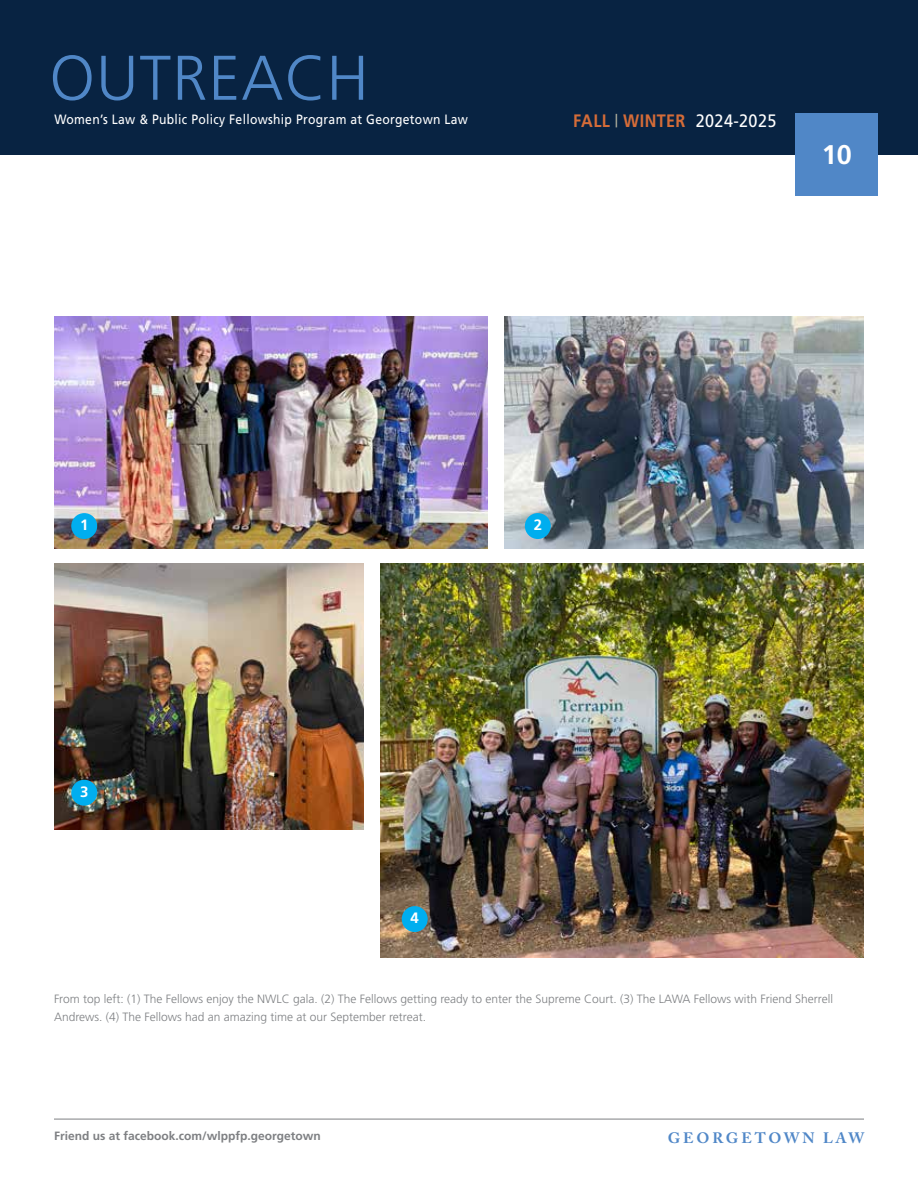
<style>
.page{position:relative;width:918px;height:1188px;background:#fff}
.page>*{position:absolute;margin:0;border:0;box-sizing:border-box;transform-origin:0 0}
.t1{font:300 63px "Frutiger LT Std";letter-spacing:.02em;color:#5087c7}
.t2{font:700 27px "Frutiger LT Std";color:#fff}
.t3{font:700 18px "Frutiger LT Std";letter-spacing:.025em;color:#d56c38;scale:.9 1}
.t4{font:700 15px "Adobe Caslon Pro";letter-spacing:.19em;color:#5087c7}
.t5{font:700 15px "Frutiger LT Std";color:#fff}
.t6{font:13.5px "Frutiger LT Std";letter-spacing:.025em;color:#fff;scale:.9 1}
.t7{font:300 12px/18px "Frutiger LT Std";color:#7e8083}
.t8{font:700 12px "Frutiger LT Std";color:#7e8083}
.s1{font-weight:400;color:#fff}
</style>
<div class="page">
<div style="left:0;top:0;width:918px;height:155px;background:#082342"></div>
<div style="left:796px;top:113px;width:82px;height:82px;background:#5087c7"></div>
<hr style="left:54px;top:1119px;width:810px;height:1px;background:#7e8083">
<img style="left:505px;top:317px;width:359px;height:232px">
<img style="left:54px;top:317px;width:434px;height:232px">
<img style="left:54px;top:563px;width:310px;height:266px">
<img style="left:381px;top:563px;width:483px;height:394px">
<div style="left:71px;top:513px;width:26px;height:26px;background:#00aeef;border-radius:50%"></div>
<div style="left:525px;top:513px;width:26px;height:26px;background:#00aeef;border-radius:50%"></div>
<div style="left:71px;top:780px;width:26px;height:26px;background:#00aeef;border-radius:50%"></div>
<div style="left:402px;top:906px;width:26px;height:26px;background:#00aeef;border-radius:50%"></div>
<h1 class="t1" style="left:50px;top:42px;width:321px">OUTREACH</h1>
<p class="t6" style="left:54px;top:111px;width:461px">Women’s Law &amp; Public Policy Fellowship Program at Georgetown Law</p>
<h3 class="t3" style="left:573px;top:110px;width:227px">FALL <sup>|</sup> WINTER <span class="s1">2024-2025</span></h3>
<h2 class="t2" style="left:822px;top:138px;width:32px">10</h2>
<p class="t5" style="left:80px;top:516px;width:10px">1</p>
<p class="t5" style="left:534px;top:516px;width:10px">2</p>
<p class="t5" style="left:80px;top:783px;width:10px">3</p>
<p class="t5" style="left:411px;top:909px;width:10px">4</p>
<p class="t7" style="left:54px;top:990px;width:781px">From top left: (1) The Fellows enjoy the NWLC gala. (2) The Fellows getting ready to enter the Supreme Court. (3) The LAWA Fellows with Friend Sherrell<br>Andrews. (4) The Fellows had an amazing time at our September retreat.</p>
<p class="t8" style="left:54px;top:1128px;width:268px">Friend us at facebook.com/wlppfp.georgetown</p>
<p class="t4" style="left:668px;top:1129px;width:198px">GEORGETOWN LAW</p>
</div>
